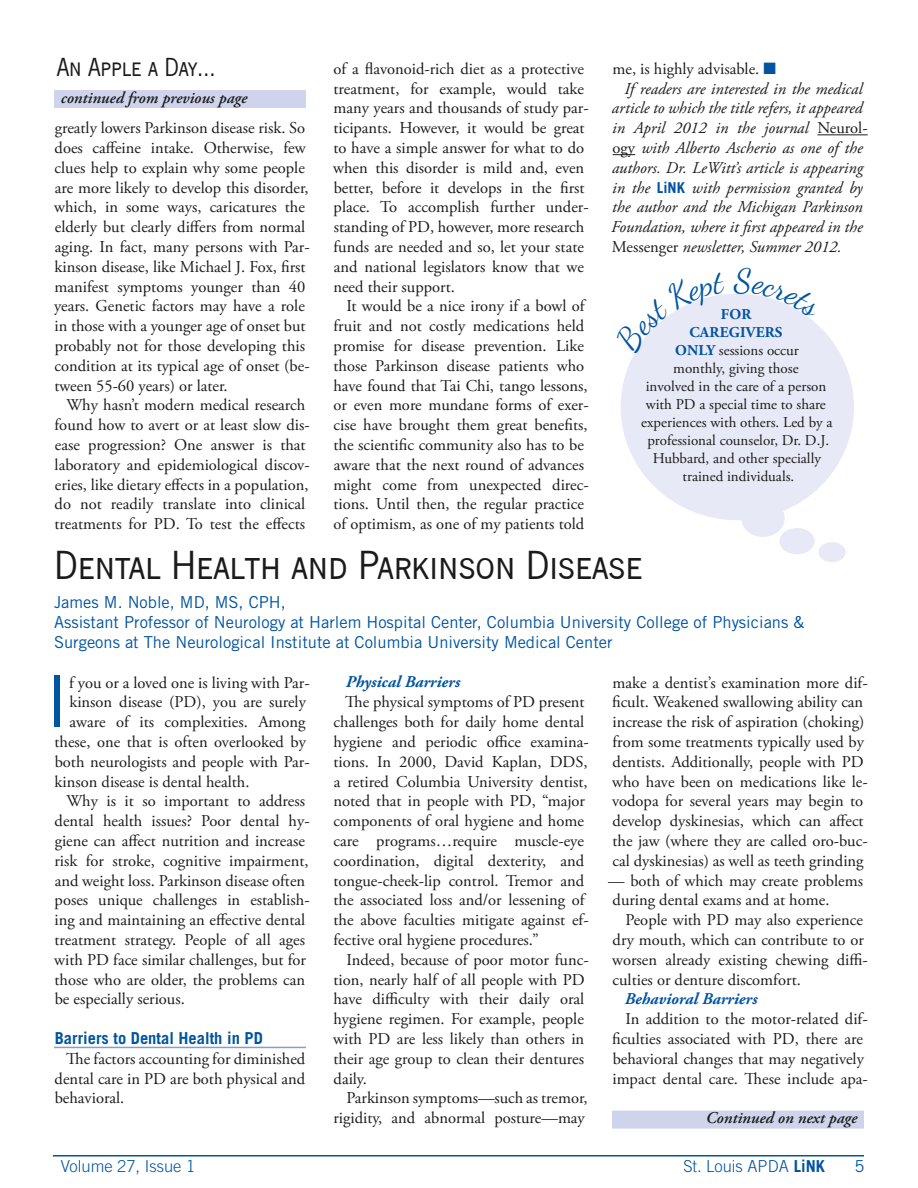
<style>
.page{position:relative;width:918px;height:1188px;background:#fff}
.page>*{position:absolute;margin:0;border:0;box-sizing:border-box;transform-origin:0 0}
.t1{font:71.4px "Trade Gothic LT Std";color:#0054a0}
.t2{font:42px "News Got SCT";color:#1c1b1b}
.t3{font:27px "News Got SCT";color:#1c1b1b;scale:.95 1}
.t4{font:16.5px/19.8px "Adobe Garamond Pro";color:#1c1b1b}
.t5{font:italic 16.5px "Adobe Garamond Pro";color:#1c1b1b}
.t6{font:16.5px/19.8px "Trade Gothic LT Std";color:#0054a0}
.t7{font:italic 600 16.5px "Adobe Garamond Pro";color:#1c1b1b}
.t8{font:italic 700 16.5px "Adobe Garamond Pro";color:#0054a0}
.t9{font:300 16.5px "Trade Gothic LT Std";color:#0054a0}
.t10{font:700 16.5px "Trade Gothic LT Std";color:#0054a0}
.t11{font:15px/18px "Adobe Garamond Pro";color:#1c1b1b;text-align:center}
.s1{color:#0054a0}
.s2{font-style:normal}
.s3{font-family:"Trade Gothic LT Std";font-weight:700;font-style:normal;font-size:15px;color:#0054a0}
.s4{font-weight:700;color:#0054a0}
.s5{font-weight:700}
</style>
<div class="page">
<hr style="left:53px;top:1155px;width:811px;height:1px;background:#0054a0">
<div style="left:54px;top:90px;width:252px;height:18px;background:#cfd4ec"></div>
<hr style="left:818px;top:134px;width:50px;height:1px;background:#1c1b1b">
<svg style="left:613px;top:154px;width:22px;height:1px"></svg>
<div style="left:612px;top:1111px;width:252px;height:18px;background:#cfd4ec"></div>
<hr style="left:54px;top:1047px;width:252px;height:1px;background:#8a9cce">
<div style="left:621px;top:294px;width:233px;height:226px;background:#e7e9f6;border-radius:50%"></div>
<div style="left:741px;top:500px;width:44px;height:37px;background:#e7e9f6;border-radius:50%"></div>
<div style="left:779px;top:528px;width:36px;height:26px;background:#e7e9f6;border-radius:50%"></div>
<div style="left:818px;top:542px;width:28px;height:20px;background:#e7e9f6;border-radius:50%"></div>
<svg style="left:634px;top:294px;width:91px;height:60px"></svg>
<svg style="left:748px;top:294px;width:60px;height:23px"></svg>
<h3 class="t3" style="left:57px;top:52px;width:169px">An Apple a Day…</h3>
<p class="t7" style="left:61px;top:88px;width:188px">continued from previous page</p>
<p class="t4" style="left:54px;top:119px;width:257px">greatly lowers Parkinson disease risk. So does caffeine intake. Otherwise, few clues help to explain why some people are more likely to develop this disorder, which, in some ways, caricatures the elderly but clearly differs from normal aging. In fact, many persons with Par&shy;kinson disease, like Michael J. Fox, first manifest symptoms younger than 40 years. Genetic factors may have a role in those with a younger age of onset but probably not for those developing this condition at its typical age of onset (be&shy;tween 55-60 years) or later.</p>
<p class="t4" style="left:54px;top:396px;width:257px;text-align:center">Why hasn’t modern medical research found how to avert or at least slow dis&shy;ease progression? One answer is that laboratory and epidemiological discov&shy;eries, like dietary effects in a population, do not readily translate into clinical treatments for PD. To test the effects</p>
<p class="t4" style="left:333px;top:59px;width:257px">of a flavonoid-rich diet as a protective treatment, for example, would take many years and thousands of study par&shy;ticipants. However, it would be great to have a simple answer for what to do when this disorder is mild and, even better, before it develops in the first place. To accomplish further under&shy;standing of PD, however, more research funds are needed and so, let your state and national legislators know that we need their support.</p>
<p class="t4" style="left:333px;top:297px;width:257px;text-align:center">It would be a nice irony if a bowl of fruit and not costly medications held promise for disease prevention. Like those Parkinson disease patients who have found that Tai Chi, tango lessons, or even more mundane forms of exer&shy;cise have brought them great benefits, the scientific community also has to be aware that the next round of advances might come from unexpected direc&shy;tions. Until then, the regular practice of optimism, as one of my patients told</p>
<p class="t4" style="left:612px;top:59px;width:165px">me, is highly advisable. <span class="s1">■</span></p>
<p class="t5" style="left:625px;top:78px;width:240px">If readers are interested in the medical</p>
<p class="t5" style="left:612px;top:98px;width:252px">article to which the title refers, it appeared</p>
<p class="t5" style="left:612px;top:118px;width:257px">in April 2012 in the journal <span class="s2">Neurol-</span></p>
<p class="t5" style="left:613px;top:138px;width:252px"><span class="s2">ogy</span> with Alberto Ascherio as one of the</p>
<p class="t5" style="left:612px;top:158px;width:253px">authors. Dr. LeWitt’s article is appearing</p>
<p class="t5" style="left:612px;top:177px;width:252px">in the <span class="s3">LiNK</span> with permission granted by</p>
<p class="t5" style="left:612px;top:197px;width:252px">the author and the Michigan Parkinson</p>
<p class="t5" style="left:611px;top:217px;width:253px">Foundation, where it first appeared in the</p>
<p class="t5" style="left:612px;top:237px;width:231px"><span class="s2">Messenger</span> newsletter, Summer 2012.</p>
<p class="t11" style="left:641px;top:306px;width:193px"><span class="s4">FOR<br>CAREGIVERS<br>ONLY</span> sessions occur<br>monthly, giving those<br>involved in the care of a person with PD a special time to share experiences with others. Led by a professional counselor, Dr. D.J.<br>Hubbard, and other specially trained individuals.</p>
<h2 class="t2" style="left:54px;top:542px;width:590px">Dental Health and Parkinson Disease</h2>
<p class="t6" style="left:54px;top:592px;width:752px">James M. Noble, MD, MS, CPH,<br>Assistant Professor of Neurology at Harlem Hospital Center, Columbia University College of Physicians &amp;<br>Surgeons at The Neurological Institute at Columbia University Medical Center</p>
<h1 class="t1" style="left:45px;top:659px;width:25px">I</h1>
<p class="t4" style="left:69px;top:673px;width:242px">f you or a loved one is living with Par-</p>
<p class="t4" style="left:69px;top:693px;width:238px">kinson disease (PD), you are surely</p>
<p class="t4" style="left:70px;top:713px;width:238px">aware of its complexities. Among</p>
<p class="t4" style="left:54px;top:732px;width:253px">these, one that is often overlooked by</p>
<p class="t4" style="left:55px;top:752px;width:256px">both neurologists and people with Par-</p>
<p class="t4" style="left:55px;top:772px;width:196px">kinson disease is dental health.</p>
<p class="t4" style="left:66px;top:792px;width:240px">Why is it so important to address</p>
<p class="t4" style="left:55px;top:812px;width:257px">dental health issues? Poor dental hy-</p>
<p class="t4" style="left:55px;top:831px;width:252px">giene can affect nutrition and increase</p>
<p class="t4" style="left:54px;top:851px;width:256px">risk for stroke, cognitive impairment,</p>
<p class="t4" style="left:55px;top:871px;width:252px">and weight loss. Parkinson disease often</p>
<p class="t4" style="left:55px;top:891px;width:257px">poses unique challenges in establish-</p>
<p class="t4" style="left:54px;top:911px;width:252px">ing and maintaining an effective dental</p>
<p class="t4" style="left:54px;top:930px;width:252px">treatment strategy. People of all ages</p>
<p class="t4" style="left:54px;top:950px;width:253px">with PD face similar challenges, but for</p>
<p class="t4" style="left:54px;top:970px;width:252px">those who are older, the problems can</p>
<p class="t4" style="left:55px;top:990px;width:132px">be especially serious.</p>
<p class="t10" style="left:55px;top:1028px;width:210px">Barriers to Dental Health in PD</p>
<p class="t4" style="left:55px;top:1049px;width:252px;text-align:justify;text-indent:12px">The factors accounting for diminished dental care in PD are both physical and behavioral.</p>
<p class="t8" style="left:346px;top:672px;width:116px">Physical Barriers</p>
<p class="t4" style="left:333px;top:693px;width:257px;text-indent:12px">The physical symptoms of PD present challenges both for daily home dental hygiene and periodic office examina&shy;tions. In 2000, David Kaplan, DDS, a retired Columbia University dentist, noted that in people with PD, “major components of oral hygiene and home care programs…require muscle-eye coordination, digital dexterity, and tongue-cheek-lip control. Tremor and the associated loss and/or lessening of the above faculties mitigate against ef&shy;fective oral hygiene procedures.”</p>
<p class="t4" style="left:333px;top:950px;width:257px;text-indent:13px">Indeed, because of poor motor func&shy;tion, nearly half of all people with PD have difficulty with their daily oral hygiene regimen. For example, people with PD are less likely than others in their age group to clean their dentures daily.</p>
<p class="t4" style="left:333px;top:1089px;width:256px;text-align:right">Parkinson symptoms—such as tremor, rigidity, and abnormal posture—may</p>
<p class="t4" style="left:612px;top:673px;width:257px">make a dentist’s examination more dif&shy;ficult. Weakened swallowing ability can increase the risk of aspiration (choking) from some treatments typically used by dentists. Additionally, people with PD who have been on medications like le&shy;vodopa for several years may begin to develop dyskinesias, which can affect the jaw (where they are called oro-buc&shy;cal dyskinesias) as well as teeth grinding</p>
<p class="t4" style="left:608px;top:871px;width:257px">— both of which may create problems during dental exams and at home.</p>
<p class="t4" style="left:612px;top:911px;width:257px;text-indent:13px">People with PD may also experience dry mouth, which can contribute to or worsen already existing chewing diffi&shy;culties or denture discomfort.</p>
<p class="t8" style="left:625px;top:990px;width:134px">Behavioral Barriers</p>
<p class="t4" style="left:612px;top:1010px;width:257px;text-indent:13px">In addition to the motor-related dif&shy;ficulties associated with PD, there are behavioral changes that may negatively impact dental care. These include apa-</p>
<p class="t7" style="left:706px;top:1108px;width:153px">Continued on next page</p>
<p class="t9" style="left:61px;top:1156px;width:136px">Volume 27, Issue 1</p>
<p class="t9" style="left:683px;top:1156px;width:143px">St. Louis APDA <span class="s5">LiNK</span></p>
<p class="t6" style="left:855px;top:1156px;width:12px">5</p>
</div>
